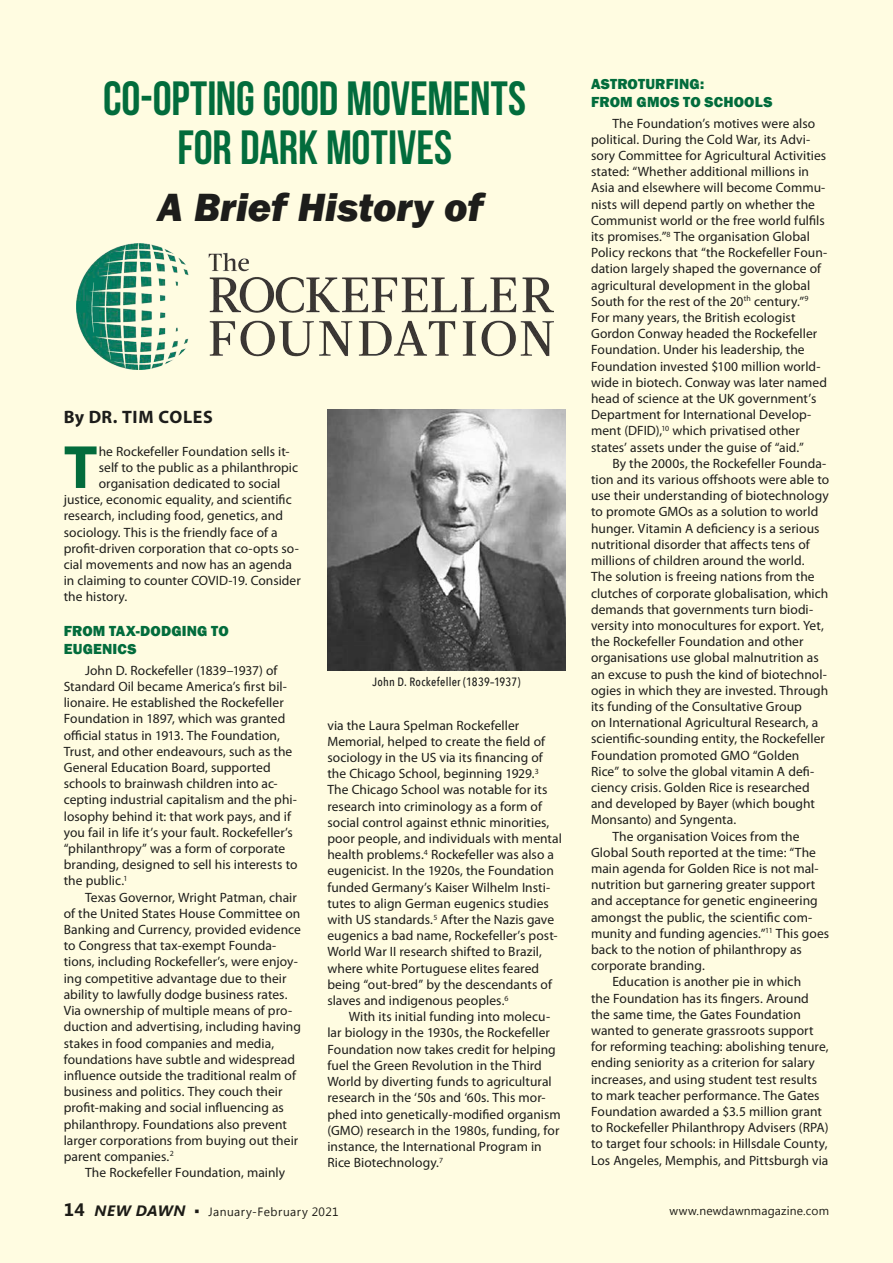
<style>
.page{position:relative;width:893px;height:1263px;background:#fffce1}
.page>*{position:absolute;margin:0;border:0;box-sizing:border-box;transform-origin:0 0}
.t1{font:700 61.5px "Myriad Pro";color:#026c3c}
.t2{font:48px/49.5px "Bebas Neue";letter-spacing:-.005em;color:#026c3c;text-align:center}
.t3{font:italic 800 40.5px "Franklin Gothic";color:#1d1d1b}
.t4{font:700 18px "Myriad Pro";letter-spacing:.03em;color:#1d1d1b}
.t5{font:800 15px/18px "Franklin Gothic";letter-spacing:.01em;color:#026c3c}
.t6{font:italic 700 15px "Segoe UI";letter-spacing:.03em;color:#1d1d1b}
.t7{font:13.5px/16.2px "Myriad Pro";letter-spacing:.005em;color:#1d1d1b}
.t8{font:500 12px "Avenir Next Condensed";letter-spacing:.02em;color:#1d1d1b}
.t9{font:12px "Segoe UI";letter-spacing:.02em;color:#1d1d1b}
.t10{font:12px "Segoe UI";letter-spacing:.04em;color:#1d1d1b}
.s1{font-style:normal;font-size:18px}
</style>
<div class="page">
<img style="left:76px;top:244px;width:477px;height:126px">
<img style="left:327px;top:410px;width:239px;height:260px">
<h2 class="t2" style="left:103px;top:73px;width:424px">CO-OPTING GOOD MOVEMENTS<br>FOR DARK MOTIVES</h2>
<h3 class="t3" style="left:157px;top:181px;width:327px">A Brief History of</h3>
<h3 class="t4" style="left:64px;top:407px;width:151px">By DR. TIM COLES</h3>
<h1 class="t1" style="left:64px;top:433px;width:35px">T</h1>
<p class="t7" style="left:99px;top:443px;width:193px">he Rockefeller Foundation sells it-</p>
<p class="t7" style="left:99px;top:459px;width:201px">self to the public as a philanthropic</p>
<p class="t7" style="left:99px;top:476px;width:183px">organisation dedicated to social</p>
<p class="t7" style="left:64px;top:492px;width:230px">justice, economic equality, and scientific</p>
<p class="t7" style="left:64px;top:508px;width:221px">research, including food, genetics, and</p>
<p class="t7" style="left:64px;top:524px;width:215px">sociology. This is the friendly face of a</p>
<p class="t7" style="left:64px;top:540px;width:237px">profit-driven corporation that co-opts so-</p>
<p class="t7" style="left:64px;top:557px;width:230px">cial movements and now has an agenda</p>
<p class="t7" style="left:64px;top:573px;width:239px">in claiming to counter COVID-19. Consider</p>
<p class="t7" style="left:64px;top:589px;width:65px">the history.</p>
<p class="t5" style="left:64px;top:622px;width:167px">FROM TAX-DODGING TO<br>EUGENICS</p>
<p class="t7" style="left:64px;top:662px;width:235px;text-indent:21px">John D. Rockefeller (1839–1937) of Standard Oil became America’s first bil&shy;lionaire. He established the Rockefeller Foundation in 1897, which was granted official status in 1913. The Foundation, Trust, and other endeavours, such as the General Education Board, supported schools to brainwash children into ac&shy;cepting industrial capitalism and the phi&shy;losophy behind it: that work pays, and if you fail in life it’s your fault. Rockefeller’s “philanthropy” was a form of corporate branding, designed to sell his interests to the public.<sup>1</sup></p>
<p class="t7" style="left:64px;top:889px;width:239px;text-indent:21px">Texas Governor, Wright Patman, chair of the United States House Committee on Banking and Currency, provided evidence to Congress that tax-exempt Founda&shy;tions, including Rockefeller’s, were enjoy&shy;ing competitive advantage due to their ability to lawfully dodge business rates.<br>Via ownership of multiple means of pro&shy;duction and advertising, including having stakes in food companies and media, foundations have subtle and widespread influence outside the traditional realm of business and politics. They couch their profit-making and social influencing as philanthropy. Foundations also prevent larger corporations from buying out their parent companies.<sup>2</sup></p>
<p class="t7" style="left:85px;top:1165px;width:202px">The Rockefeller Foundation, mainly</p>
<p class="t8" style="left:372px;top:675px;width:150px">John D. Rockefeller (1839–1937)</p>
<p class="t7" style="left:327px;top:717px;width:236px">via the Laura Spelman Rockefeller Memorial, helped to create the field of sociology in the US via its financing of the Chicago School, beginning 1929.<sup>3<br></sup>The Chicago School was notable for its research into criminology as a form of social control against ethnic minorities, poor people, and individuals with mental health problems.<sup>4</sup> Rockefeller was also a eugenicist. In the 1920s, the Foundation funded Germany’s Kaiser Wilhelm Insti&shy;tutes to align German eugenics studies with US standards.<sup>5</sup> After the Nazis gave eugenics a bad name, Rockefeller’s post-World War II research shifted to Brazil, where white Portuguese elites feared being “out-bred” by the descendants of slaves and indigenous peoples.<sup>6</sup></p>
<p class="t7" style="left:327px;top:1009px;width:235px;text-indent:21px">With its initial funding into molecu&shy;lar biology in the 1930s, the Rockefeller Foundation now takes credit for helping fuel the Green Revolution in the Third World by diverting funds to agricultural research in the ‘50s and ‘60s. This mor&shy;phed into genetically-modified organism (GMO) research in the 1980s, funding, for instance, the International Program in Rice Biotechnology.<sup>7</sup></p>
<p class="t5" style="left:591px;top:75px;width:183px">ASTROTURFING:<br>FROM GMOS TO SCHOOLS</p>
<p class="t7" style="left:591px;top:115px;width:238px;text-indent:21px">The Foundation’s motives were also political. During the Cold War, its Advi&shy;sory Committee for Agricultural Activities stated: “Whether additional millions in Asia and elsewhere will become Commu&shy;nists will depend partly on whether the Communist world or the free world fulfils its promises.”<sup>8</sup> The organisation Global Policy reckons that “the Rockefeller Foun&shy;dation largely shaped the governance of agricultural development in the global South for the rest of the 20<sup>th</sup> century.”<sup>9<br></sup>For many years, the British ecologist Gordon Conway headed the Rockefeller Foundation. Under his leadership, the Foundation invested $100 million world&shy;wide in biotech. Conway was later named head of science at the UK government’s Department for International Develop&shy;ment (DFID),<sup>10</sup> which privatised other states’ assets under the guise of “aid.”</p>
<p class="t7" style="left:612px;top:455px;width:216px">By the 2000s, the Rockefeller Founda-</p>
<p class="t7" style="left:591px;top:472px;width:240px">tion and its various offshoots were able to</p>
<p class="t7" style="left:591px;top:488px;width:239px">use their understanding of biotechnology</p>
<p class="t7" style="left:591px;top:504px;width:229px">to promote GMOs as a solution to world</p>
<p class="t7" style="left:591px;top:520px;width:230px">hunger. Vitamin A deficiency is a serious</p>
<p class="t7" style="left:591px;top:536px;width:220px">nutritional disorder that affects tens of</p>
<p class="t7" style="left:591px;top:553px;width:215px">millions of children around the world.</p>
<p class="t7" style="left:591px;top:569px;width:225px">The solution is freeing nations from the</p>
<p class="t7" style="left:591px;top:585px;width:239px">clutches of corporate globalisation, which</p>
<p class="t7" style="left:591px;top:601px;width:224px">demands that governments turn biodi-</p>
<p class="t7" style="left:591px;top:617px;width:234px">versity into monocultures for export. Yet,</p>
<p class="t7" style="left:591px;top:634px;width:214px">the Rockefeller Foundation and other</p>
<p class="t7" style="left:591px;top:650px;width:229px">organisations use global malnutrition as</p>
<p class="t7" style="left:591px;top:666px;width:237px">an excuse to push the kind of biotechnol-</p>
<p class="t7" style="left:591px;top:682px;width:239px">ogies in which they are invested. Through</p>
<p class="t7" style="left:591px;top:698px;width:212px">its funding of the Consultative Group</p>
<p class="t7" style="left:591px;top:715px;width:229px">on International Agricultural Research, a</p>
<p class="t7" style="left:591px;top:731px;width:235px">scientific-sounding entity, the Rockefeller</p>
<p class="t7" style="left:591px;top:747px;width:210px">Foundation promoted GMO “Golden</p>
<p class="t7" style="left:591px;top:763px;width:225px">Rice” to solve the global vitamin A defi-</p>
<p class="t7" style="left:591px;top:779px;width:220px">ciency crisis. Golden Rice is researched</p>
<p class="t7" style="left:591px;top:796px;width:226px">and developed by Bayer (which bought</p>
<p class="t7" style="left:591px;top:812px;width:147px">Monsanto) and Syngenta.</p>
<p class="t7" style="left:612px;top:828px;width:189px">The organisation Voices from the</p>
<p class="t7" style="left:591px;top:844px;width:226px">Global South reported at the time: “The</p>
<p class="t7" style="left:591px;top:860px;width:229px">main agenda for Golden Rice is not mal-</p>
<p class="t7" style="left:591px;top:877px;width:226px">nutrition but garnering greater support</p>
<p class="t7" style="left:591px;top:893px;width:228px">and acceptance for genetic engineering</p>
<p class="t7" style="left:591px;top:909px;width:223px">amongst the public, the scientific com-</p>
<p class="t7" style="left:591px;top:925px;width:240px">munity and funding agencies.”<sup>11</sup> This goes</p>
<p class="t7" style="left:591px;top:941px;width:212px">back to the notion of philanthropy as</p>
<p class="t7" style="left:591px;top:958px;width:115px">corporate branding.</p>
<p class="t7" style="left:612px;top:974px;width:190px">Education is another pie in which</p>
<p class="t7" style="left:591px;top:990px;width:219px">the Foundation has its fingers. Around</p>
<p class="t7" style="left:591px;top:1006px;width:211px">the same time, the Gates Foundation</p>
<p class="t7" style="left:591px;top:1022px;width:224px">wanted to generate grassroots support</p>
<p class="t7" style="left:591px;top:1039px;width:239px">for reforming teaching: abolishing tenure,</p>
<p class="t7" style="left:591px;top:1055px;width:225px">ending seniority as a criterion for salary</p>
<p class="t7" style="left:591px;top:1071px;width:228px">increases, and using student test results</p>
<p class="t7" style="left:591px;top:1087px;width:230px">to mark teacher performance. The Gates</p>
<p class="t7" style="left:591px;top:1103px;width:232px">Foundation awarded a $3.5 million grant</p>
<p class="t7" style="left:591px;top:1120px;width:239px">to Rockefeller Philanthropy Advisers (RPA)</p>
<p class="t7" style="left:591px;top:1136px;width:238px">to target four schools: in Hillsdale County,</p>
<p class="t7" style="left:591px;top:1152px;width:239px">Los Angeles, Memphis, and Pittsburgh via</p>
<p class="t6" style="left:64px;top:1199px;width:123px"><span class="s1">14</span> NEW DAWN</p>
<p class="t10" style="left:195px;top:1203px;width:145px"><sup>■</sup> January-February 2021</p>
<p class="t9" style="left:669px;top:1202px;width:161px">www.newdawnmagazine.com</p>
</div>
